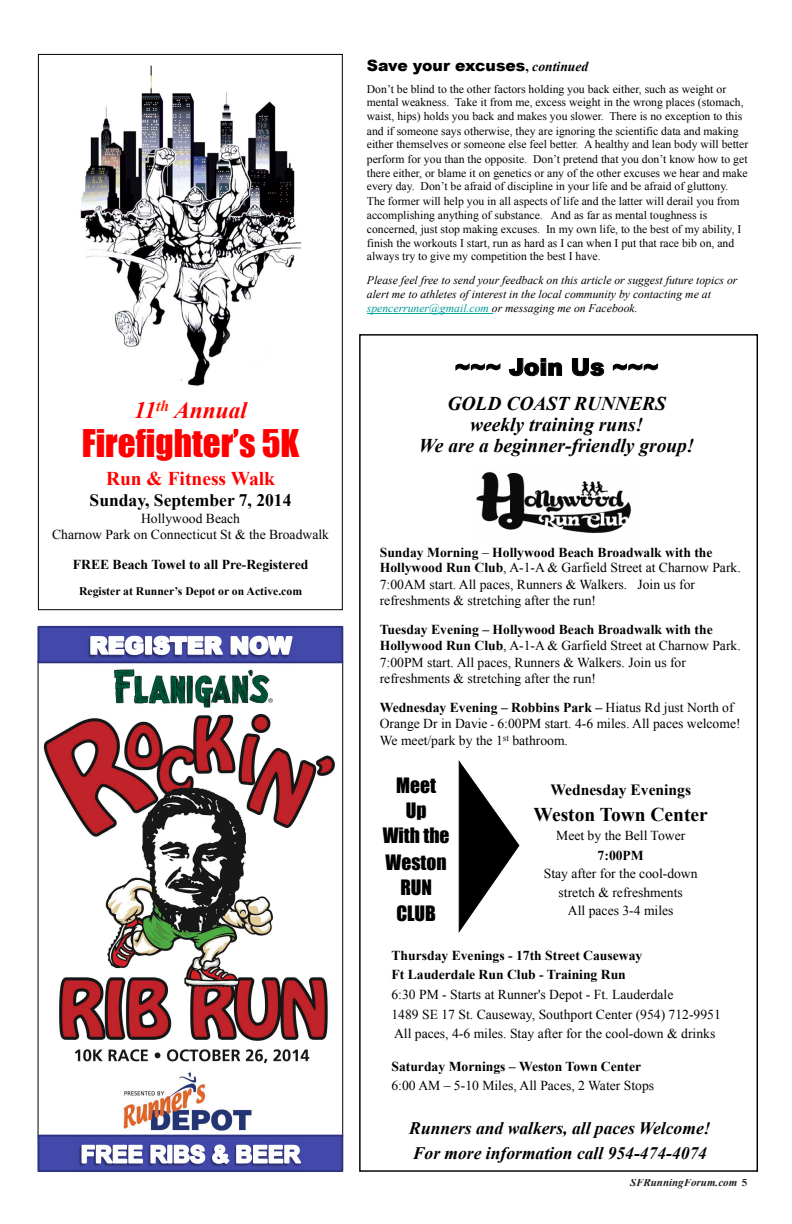
<style>
.page{position:relative;width:792px;height:1224px;background:#fff}
.page>*{position:absolute;margin:0;border:0;box-sizing:border-box;transform-origin:0 0}
.t1{font:35.1px "Impact";color:#f00}
.t2{font:900 23.4px "Arial";color:#000}
.t3{font:italic 700 23.4px "Times New Roman";color:#f00}
.t4{font:italic 700 19.5px/21px "Times New Roman";color:#000;text-align:center}
.t5{font:19.5px/25.7px "Impact";color:#000;text-align:center}
.t6{font:700 19.5px "Times New Roman";color:#000}
.t7{font:700 19.5px "Times New Roman";color:#f00}
.t8{font:italic 700 17.5px/25.3px "Times New Roman";color:#000}
.t9{font:700 17.5px "Times New Roman";color:#000}
.t10{font:900 15.6px "Arial";color:#000}
.t11{font:700 15.6px "Times New Roman";color:#000}
.t12{font:13.6px/16.2px "Times New Roman";color:#000}
.t13{font:700 13.6px "Times New Roman";color:#000}
.t14{font:11.7px/14px "Times New Roman";color:#000}
.t15{font:italic 11.7px/14.1px "Times New Roman";color:#000}
.t16{font:700 11.7px "Times New Roman";color:#000}
.t17{font:italic 700 11px "Times New Roman";color:#231f20}
.s1{font-family:"Times New Roman";font-weight:700;font-size:13.6px}
.s2{font-family:"Times New Roman";font-weight:700;font-style:italic;font-size:13.6px}
.s3{color:#099}
.s4{font-weight:700}
.s5{font-size:11.7px}
.s6{font-style:normal}
</style>
<div class="page">
<svg style="left:455px;top:363px;width:46px;height:8px"></svg>
<svg style="left:509px;top:358px;width:53px;height:18px"></svg>
<svg style="left:572px;top:358px;width:32px;height:18px"></svg>
<svg style="left:613px;top:363px;width:45px;height:8px"></svg>
<svg style="left:458px;top:761px;width:62px;height:172px"></svg>
<hr style="left:367px;top:313px;width:126px;height:1px;background:#00a8aa">
<img style="left:40px;top:663px;width:301px;height:468px">
<div style="left:38px;top:627px;width:304px;height:35px;background:#4349aa"></div>
<div style="left:37px;top:626px;width:306px;height:37px;border:2px solid #2e3381"></div>
<img style="left:83px;top:626px;width:213px;height:41px">
<svg style="left:89px;top:634px;width:205px;height:22px"></svg>
<div style="left:38px;top:54px;width:305px;height:556px;border:1px solid #000"></div>
<div style="left:38px;top:1136px;width:304px;height:35px;background:#4349aa"></div>
<div style="left:37px;top:1135px;width:306px;height:37px;border:2px solid #2e3381"></div>
<img style="left:75px;top:1137px;width:228px;height:35px">
<svg style="left:81px;top:1143px;width:222px;height:22px"></svg>
<img style="left:476px;top:472px;width:156px;height:61px">
<img style="left:80px;top:65px;width:221px;height:321px">
<p class="t3" style="left:134px;top:394px;width:114px">11<sup>th</sup> Annual</p>
<p class="t1" style="left:82px;top:416px;width:219px">Firefighter’s 5K</p>
<p class="t7" style="left:106px;top:465px;width:171px">Run &amp; Fitness Walk</p>
<p class="t9" style="left:90px;top:488px;width:203px">Sunday, September 7, 2014</p>
<p class="t12" style="left:52px;top:510px;width:278px;line-height:16.6px;text-align:center">Hollywood Beach<br>Charnow Park on Connecticut St &amp; the Broadwalk</p>
<p class="t13" style="left:73px;top:555px;width:237px">FREE Beach Towel to all Pre-Registered</p>
<p class="t16" style="left:79px;top:583px;width:225px">Register at Runner’s Depot or on Active.com</p>
<p class="t10" style="left:367px;top:54px;width:223px">Save your excuses<span class="s1">,</span> <span class="s2">continued</span></p>
<p class="t14" style="left:367px;top:82px;width:383px">Don’t be blind to the other factors holding you back either, such as weight or mental weakness. Take it from me, excess weight in the wrong places (stomach, waist, hips) holds you back and makes you slower. There is no exception to this and if someone says otherwise, they are ignoring the scientific data and making either themselves or someone else feel better. A healthy and lean body will better perform for you than the opposite. Don’t pretend that you don’t know how to get there either, or blame it on genetics or any of the other excuses we hear and make every day. Don’t be afraid of discipline in your life and be afraid of gluttony.<br>The former will help you in all aspects of life and the latter will derail you from accomplishing anything of substance. And as far as mental toughness is concerned, just stop making excuses. In my own life, to the best of my ability, I finish the workouts I start, run as hard as I can when I put that race bib on, and always try to give my competition the best I have.</p>
<p class="t15" style="left:367px;top:273px;width:372px">Please feel free to send your feedback on this article or suggest future topics or alert me to athletes of interest in the local community by contacting me at <span class="s3">spencerruner@gmail.com</span> or messaging me on Facebook.</p>
<p class="t2" style="left:455px;top:354px;width:205px">~~~ Join Us ~~~</p>
<p class="t4" style="left:419px;top:393px;width:277px">GOLD COAST RUNNERS weekly training runs!<br>We are a beginner-friendly group!</p>
<p class="t12" style="left:380px;top:544px;width:362px"><span class="s4">Sunday Morning</span> – <span class="s4">Hollywood Beach Broadwalk with the Hollywood Run Club</span>, A-1-A &amp; Garfield Street at Charnow Park.<br>7:00AM start. All paces, Runners &amp; Walkers. Join us for refreshments &amp; stretching after the run!</p>
<p class="t12" style="left:380px;top:621px;width:362px"><span class="s4">Tuesday Evening – Hollywood Beach Broadwalk with the Hollywood Run Club</span>, A-1-A &amp; Garfield Street at Charnow Park.<br>7:00PM start. All paces, Runners &amp; Walkers. Join us for refreshments &amp; stretching after the run!</p>
<p class="t12" style="left:380px;top:699px;width:362px"><span class="s4">Wednesday Evening – Robbins Park –</span> Hiatus Rd just North of<br>Orange Dr in Davie <span class="s5">-</span> 6:00PM start. 4-6 miles. All paces welcome!<br>We meet/park by the 1<sup>st</sup> bathroom.</p>
<p class="t5" style="left:383px;top:772px;width:68px">Meet<br>Up<br>With the<br>Weston<br>RUN<br>CLUB</p>
<p class="t11" style="left:550px;top:779px;width:142px">Wednesday Evenings</p>
<p class="t6" style="left:534px;top:801px;width:176px">Weston Town Center</p>
<p class="t12" style="left:544px;top:826px;width:155px;line-height:18.8px;text-align:center">Meet by the Bell Tower<br><span class="s4">7:00PM<br></span>Stay after for the cool-down stretch &amp; refreshments<br>All paces 3-4 miles</p>
<p class="t12" style="left:391px;top:946px;width:331px;line-height:19.6px"><span class="s4">Thursday Evenings - 17th Street Causeway<br>Ft Lauderdale Run Club - Training Run<br></span>6:30 PM - Starts at Runner's Depot - Ft. Lauderdale<br>1489 SE 17 St. Causeway, Southport Center (954) 712-9951<br>All paces, 4-6 miles. Stay after for the cool-down &amp; drinks</p>
<p class="t12" style="left:391px;top:1056px;width:264px;line-height:19.5px"><span class="s4">Saturday Mornings – Weston Town Center<br></span>6:00 AM – 5-10 Miles, All Paces, 2 Water Stops</p>
<p class="t8" style="left:409px;top:1115px;width:303px">Runners and walkers, all paces Welcome!<br>For more information call 954-474-4074</p>
<p class="t17" style="left:630px;top:1175px;width:119px">SFRunningForum.com <span class="s6">5</span></p>
</div>
